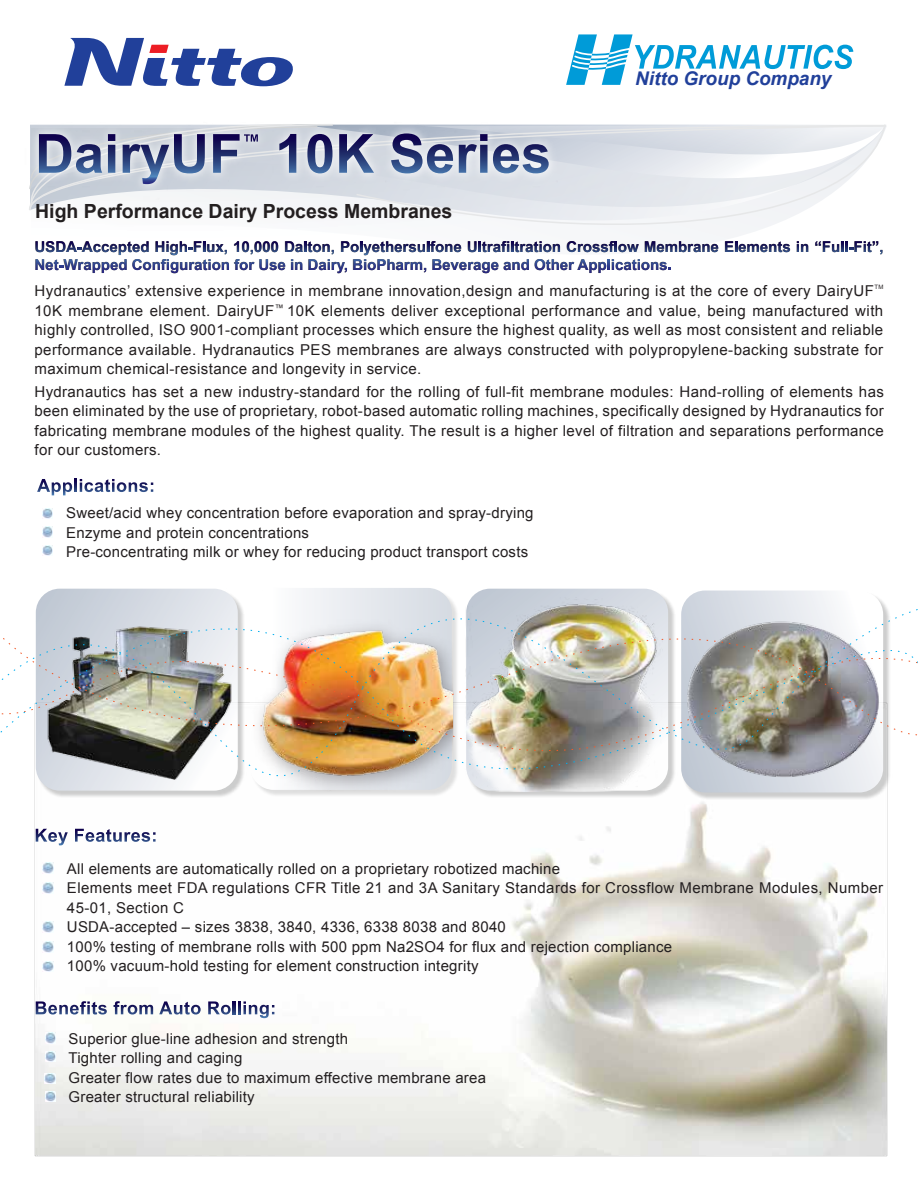
<style>
.page{position:relative;width:918px;height:1188px;background:#fff}
.page>*{position:absolute;margin:0;border:0;box-sizing:border-box;transform-origin:0 0}
.t1{font:700 19.5px "Arial";color:#231f20}
.t2{font:italic 700 18.9px "Arial";color:#21409a}
.t3{font:15px/19.5px "Arial";letter-spacing:.015em;color:#231f20}
.t4{font:700 15px/18px "Arial";color:rgb(35 31 32/.9)}
.t5{font:6px "Arial";color:#231f20}
</style>
<div class="page">
<svg style="left:478px;top:211px;width:405px;height:42px"></svg>
<svg style="left:582px;top:124px;width:305px;height:87px"></svg>
<svg style="left:29px;top:123px;width:345px;height:89px"></svg>
<svg style="left:391px;top:126px;width:494px;height:47px"></svg>
<svg style="left:725px;top:241px;width:65px;height:11px"></svg>
<svg style="left:797px;top:241px;width:11px;height:11px"></svg>
<svg style="left:815px;top:241px;width:67px;height:13px"></svg>
<svg style="left:36px;top:241px;width:682px;height:32px"></svg>
<img style="left:34px;top:945px;width:853px;height:211px">
<svg style="left:45px;top:1033px;width:10px;height:10px"></svg>
<svg style="left:45px;top:1051px;width:10px;height:11px"></svg>
<svg style="left:36px;top:1001px;width:71px;height:14px"></svg>
<svg style="left:114px;top:1001px;width:39px;height:14px"></svg>
<svg style="left:159px;top:1001px;width:42px;height:14px"></svg>
<svg style="left:208px;top:1001px;width:66px;height:17px"></svg>
<img style="left:0;top:478px;width:918px;height:467px">
<svg style="left:43px;top:922px;width:10px;height:10px"></svg>
<svg style="left:43px;top:942px;width:10px;height:10px"></svg>
<svg style="left:43px;top:961px;width:10px;height:11px"></svg>
<svg style="left:45px;top:1073px;width:10px;height:11px"></svg>
<svg style="left:45px;top:1092px;width:10px;height:10px"></svg>
<svg style="left:566px;top:34px;width:287px;height:51px"></svg>
<svg style="left:64px;top:38px;width:229px;height:48px"></svg>
<h1 class="t1" style="left:35px;top:198px;width:419px">High Performance Dairy Process Membranes</h1>
<p class="t2" style="left:635px;top:66px;width:198px">Nitto Group Company</p>
<p class="t4" style="left:34px;top:238px;width:851px">USDA-Accepted High-Flux, 10,000 Dalton, Polyethersulfone Ultrafiltration Crossflow Membrane Elements in “Full-Fit”,<br>Net-Wrapped Configuration for Use in Dairy, BioPharm, Beverage and Other Applications.</p>
<p class="t3" style="left:34px;top:281px;width:841px">Hydranautics’ extensive experience in membrane innovation,design and manufacturing is at the core of every DairyUF</p>
<p class="t5" style="left:875px;top:283px;width:10px">TM</p>
<p class="t3" style="left:35px;top:301px;width:850px;text-align:justify">10K membrane element. DairyUF<sup>™</sup> 10K elements deliver exceptional performance and value, being manufactured with highly controlled, ISO 9001-compliant processes which ensure the highest quality, as well as most consistent and reliable performance available. Hydranautics PES membranes are always constructed with polypropylene-backing substrate for maximum chemical-resistance and longevity in service.</p>
<p class="t3" style="left:35px;top:382px;width:851px;text-align:justify">Hydranautics has set a new industry-standard for the rolling of full-fit membrane modules: Hand-rolling of elements has been eliminated by the use of proprietary, robot-based automatic rolling machines, specifically designed by Hydranautics for fabricating membrane modules of the highest quality. The result is a higher level of filtration and separations performance for our customers.</p>
<p class="t3" style="left:66px;top:503px;width:469px">Sweet/acid whey concentration before evaporation and spray-drying<br>Enzyme and protein concentrations<br>Pre-concentrating milk or whey for reducing product transport costs</p>
<p class="t3" style="left:67px;top:859px;width:818px">All elements are automatically rolled on a proprietary robotized machine<br>Elements meet FDA regulations CFR Title 21 and 3A Sanitary Standards for Crossflow Membrane Modules, Number 45-01, Section C<br>USDA-accepted – sizes 3838, 3840, 4336, 6338 8038 and 8040<br>100% testing of membrane rolls with 500 ppm Na2SO4 for flux and rejection compliance<br>100% vacuum-hold testing for element construction integrity</p>
<p class="t3" style="left:69px;top:1029px;width:419px">Superior glue-line adhesion and strength<br>Tighter rolling and caging<br>Greater flow rates due to maximum effective membrane area Greater structural reliability</p>
</div>
